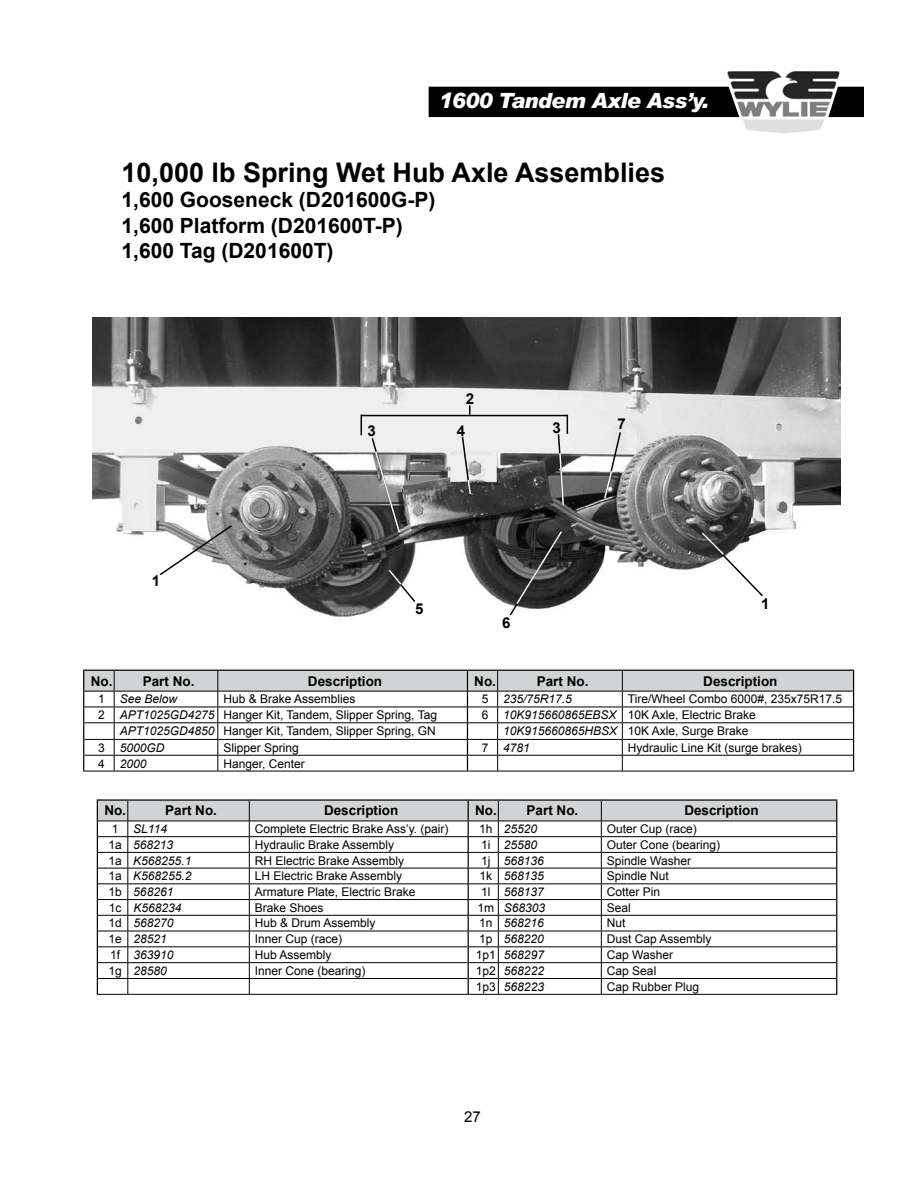
<style>
.page{position:relative;width:918px;height:1188px;background:#fff}
.page>*{position:absolute;margin:0;border:0;box-sizing:border-box;transform-origin:0 0}
.t1{font:700 27px "Arial";color:#000}
.t2{font:700 21px/25.2px "Arial";color:#000}
.t3{font:italic 900 21px "Arial";letter-spacing:-.03em;color:#fff}
.t4{font:700 15px "Arial";color:#000}
.t5{font:15px "Arial";color:#000}
.t6{font:700 13.5px "Arial";color:#000}
.t7{font:12px "Arial";color:#000}
.t8{font:italic 12px "Arial";color:#000}
.s1{font-style:normal}
.s2{font-style:italic}
</style>
<div class="page">
<div style="left:429px;top:87px;width:434px;height:29px;background:#000"></div>
<div style="left:429px;top:87px;width:435px;height:30px;border:2px solid #000"></div>
<img style="left:724px;top:71px;width:109px;height:63px">
<svg style="left:83px;top:670px;width:771px;height:101px"></svg>
<hr style="left:84px;top:691px;width:30px;height:1px;background:#000">
<hr style="left:114px;top:691px;width:104px;height:1px;background:#000">
<hr style="left:218px;top:691px;width:249px;height:1px;background:#000">
<hr style="left:467px;top:691px;width:31px;height:1px;background:#000">
<hr style="left:498px;top:691px;width:124px;height:1px;background:#000">
<hr style="left:622px;top:691px;width:231px;height:1px;background:#000">
<hr style="left:84px;top:707px;width:30px;height:1px;background:#000">
<hr style="left:114px;top:707px;width:104px;height:1px;background:#000">
<hr style="left:218px;top:707px;width:249px;height:1px;background:#000">
<hr style="left:467px;top:707px;width:31px;height:1px;background:#000">
<hr style="left:498px;top:707px;width:124px;height:1px;background:#000">
<hr style="left:622px;top:707px;width:231px;height:1px;background:#000">
<hr style="left:84px;top:722px;width:30px;height:1px;background:#000">
<hr style="left:114px;top:722px;width:104px;height:1px;background:#000">
<hr style="left:218px;top:722px;width:249px;height:1px;background:#000">
<hr style="left:467px;top:722px;width:31px;height:1px;background:#000">
<hr style="left:498px;top:722px;width:124px;height:1px;background:#000">
<hr style="left:622px;top:722px;width:231px;height:1px;background:#000">
<hr style="left:84px;top:739px;width:30px;height:1px;background:#000">
<hr style="left:114px;top:739px;width:104px;height:1px;background:#000">
<hr style="left:218px;top:739px;width:249px;height:1px;background:#000">
<hr style="left:467px;top:739px;width:31px;height:1px;background:#000">
<hr style="left:498px;top:739px;width:124px;height:1px;background:#000">
<hr style="left:622px;top:739px;width:231px;height:1px;background:#000">
<hr style="left:84px;top:755px;width:30px;height:1px;background:#000">
<hr style="left:114px;top:755px;width:104px;height:1px;background:#000">
<hr style="left:218px;top:755px;width:249px;height:1px;background:#000">
<hr style="left:467px;top:755px;width:31px;height:1px;background:#000">
<hr style="left:498px;top:755px;width:124px;height:1px;background:#000">
<hr style="left:622px;top:755px;width:231px;height:1px;background:#000">
<hr style="left:83px;top:771px;width:31px;height:1px;background:#000">
<hr style="left:114px;top:771px;width:104px;height:1px;background:#000">
<hr style="left:218px;top:771px;width:249px;height:1px;background:#000">
<hr style="left:467px;top:771px;width:31px;height:1px;background:#000">
<hr style="left:498px;top:771px;width:124px;height:1px;background:#000">
<hr style="left:622px;top:771px;width:232px;height:1px;background:#000">
<hr style="left:97px;top:799px;width:31px;height:2px;background:#000">
<hr style="left:128px;top:799px;width:121px;height:2px;background:#000">
<hr style="left:249px;top:799px;width:219px;height:2px;background:#000">
<hr style="left:468px;top:799px;width:30px;height:2px;background:#000">
<hr style="left:498px;top:799px;width:103px;height:2px;background:#000">
<hr style="left:601px;top:799px;width:236px;height:2px;background:#000">
<hr style="left:97px;top:994px;width:31px;height:1px;background:#000">
<hr style="left:128px;top:994px;width:121px;height:1px;background:#000">
<hr style="left:249px;top:994px;width:219px;height:1px;background:#000">
<svg style="left:97px;top:800px;width:740px;height:194px"></svg>
<hr style="left:498px;top:978px;width:103px;height:1px;background:#000">
<hr style="left:601px;top:978px;width:235px;height:1px;background:#000">
<hr style="left:468px;top:994px;width:30px;height:1px;background:#000">
<hr style="left:498px;top:994px;width:103px;height:1px;background:#000">
<hr style="left:601px;top:994px;width:236px;height:1px;background:#000">
<img style="left:92px;top:317px;width:749px;height:300px">
<hr style="left:361px;top:415px;width:206px;height:1px;background:#000">
<svg style="left:361px;top:416px;width:1px;height:19px"></svg>
<svg style="left:469px;top:405px;width:2px;height:10px"></svg>
<svg style="left:158px;top:524px;width:75px;height:53px"></svg>
<svg style="left:371px;top:436px;width:30px;height:100px"></svg>
<svg style="left:508px;top:530px;width:55px;height:87px"></svg>
<svg style="left:557px;top:415px;width:11px;height:93px"></svg>
<svg style="left:603px;top:431px;width:19px;height:69px"></svg>
<svg style="left:700px;top:531px;width:65px;height:67px"></svg>
<svg style="left:387px;top:568px;width:30px;height:36px"></svg>
<svg style="left:461px;top:435px;width:11px;height:62px"></svg>
<h2 class="t3" style="left:438px;top:87px;width:272px">1600 Tandem Axle Ass’y.</h2>
<h1 class="t1" style="left:122px;top:155px;width:545px">10,000 lb Spring Wet Hub Axle Assemblies</h1>
<h2 class="t2" style="left:122px;top:188px;width:315px">1,600 Gooseneck (D201600G-P)<br>1,600 Platform (D201600T-P)<br>1,600 Tag (D201600T)</h2>
<p class="t4" style="left:152px;top:571px;width:10px">1</p>
<p class="t4" style="left:367px;top:421px;width:10px">3</p>
<p class="t4" style="left:466px;top:389px;width:10px">2</p>
<p class="t4" style="left:457px;top:421px;width:10px">4</p>
<p class="t4" style="left:552px;top:418px;width:10px">3</p>
<p class="t4" style="left:618px;top:414px;width:10px">7</p>
<p class="t4" style="left:415px;top:599px;width:10px">5</p>
<p class="t4" style="left:502px;top:613px;width:10px">6</p>
<p class="t4" style="left:761px;top:593px;width:10px">1</p>
<p class="t6" style="left:91px;top:672px;width:105px">No. Part No.</p>
<p class="t6" style="left:308px;top:672px;width:76px">Description</p>
<p class="t6" style="left:474px;top:672px;width:23px">No.</p>
<p class="t6" style="left:537px;top:672px;width:53px">Part No.</p>
<p class="t6" style="left:703px;top:672px;width:76px">Description</p>
<p class="t8" style="left:98px;top:691px;width:80px"><span class="s1">1</span> See Below</p>
<p class="t7" style="left:223px;top:691px;width:134px">Hub &amp; Brake Assemblies</p>
<p class="t8" style="left:482px;top:691px;width:92px"><span class="s1">5</span> 235/75R17.5</p>
<p class="t7" style="left:628px;top:691px;width:216px">Tire/Wheel Combo 6000#, 235x75R17.5</p>
<p class="t7" style="left:98px;top:707px;width:340px">2 <span class="s2">APT1025GD4275</span> Hanger Kit, Tandem, Slipper Spring, Tag</p>
<p class="t7" style="left:482px;top:707px;width:276px">6 <span class="s2">10K915660865EBSX</span> 10K Axle, Electric Brake</p>
<p class="t7" style="left:120px;top:723px;width:318px"><span class="s2">APT1025GD4850</span> Hanger Kit, Tandem, Slipper Spring, GN</p>
<p class="t7" style="left:503px;top:723px;width:247px"><span class="s2">10K915660865HBSX</span> 10K Axle, Surge Brake</p>
<p class="t8" style="left:98px;top:740px;width:68px"><span class="s1">3</span> 5000GD</p>
<p class="t7" style="left:223px;top:740px;width:77px">Slipper Spring</p>
<p class="t8" style="left:482px;top:740px;width:50px"><span class="s1">7</span> 4781</p>
<p class="t7" style="left:628px;top:740px;width:176px">Hydraulic Line Kit (surge brakes)</p>
<p class="t8" style="left:98px;top:756px;width:50px"><span class="s1">4</span> 2000</p>
<p class="t7" style="left:223px;top:755px;width:83px">Hanger, Center</p>
<p class="t6" style="left:104px;top:802px;width:23px">No.</p>
<p class="t6" style="left:165px;top:802px;width:53px">Part No.</p>
<p class="t6" style="left:324px;top:802px;width:76px">Description</p>
<p class="t6" style="left:475px;top:802px;width:105px">No. Part No.</p>
<p class="t6" style="left:684px;top:802px;width:76px">Description</p>
<p class="t8" style="left:112px;top:821px;width:57px"><span class="s1">1</span> SL114</p>
<p class="t7" style="left:255px;top:821px;width:195px">Complete Electric Brake Ass’y. (pair)</p>
<p class="t8" style="left:479px;top:821px;width:59px"><span class="s1">1h</span> 25520</p>
<p class="t7" style="left:607px;top:821px;width:92px">Outer Cup (race)</p>
<p class="t8" style="left:109px;top:837px;width:66px"><span class="s1">1a</span> 568213</p>
<p class="t7" style="left:255px;top:837px;width:141px">Hydraulic Brake Assembly</p>
<p class="t8" style="left:481px;top:837px;width:57px"><span class="s1">1i</span> 25580</p>
<p class="t7" style="left:607px;top:837px;width:115px">Outer Cone (bearing)</p>
<p class="t8" style="left:109px;top:853px;width:84px"><span class="s1">1a</span> K568255.1</p>
<p class="t7" style="left:255px;top:853px;width:151px">RH Electric Brake Assembly</p>
<p class="t8" style="left:481px;top:853px;width:64px"><span class="s1">1j</span> 568136</p>
<p class="t7" style="left:607px;top:853px;width:86px">Spindle Washer</p>
<p class="t8" style="left:109px;top:868px;width:84px"><span class="s1">1a</span> K568255.2</p>
<p class="t7" style="left:255px;top:868px;width:149px">LH Electric Brake Assembly</p>
<p class="t8" style="left:480px;top:868px;width:66px"><span class="s1">1k</span> 568135</p>
<p class="t7" style="left:607px;top:868px;width:64px">Spindle Nut</p>
<p class="t8" style="left:109px;top:884px;width:66px"><span class="s1">1b</span> 568261</p>
<p class="t7" style="left:255px;top:884px;width:162px">Armature Plate, Electric Brake</p>
<p class="t8" style="left:481px;top:884px;width:64px"><span class="s1">1l</span> 568137</p>
<p class="t7" style="left:607px;top:884px;width:55px">Cotter Pin</p>
<p class="t8" style="left:109px;top:900px;width:74px"><span class="s1">1c</span> K568234</p>
<p class="t7" style="left:255px;top:900px;width:70px">Brake Shoes</p>
<p class="t8" style="left:478px;top:900px;width:69px"><span class="s1">1m</span> S68303</p>
<p class="t7" style="left:607px;top:900px;width:26px">Seal</p>
<p class="t8" style="left:109px;top:916px;width:66px"><span class="s1">1d</span> 568270</p>
<p class="t7" style="left:255px;top:915px;width:122px">Hub &amp; Drum Assembly</p>
<p class="t8" style="left:479px;top:916px;width:66px"><span class="s1">1n</span> 568216</p>
<p class="t7" style="left:607px;top:915px;width:20px">Nut</p>
<p class="t8" style="left:109px;top:931px;width:60px"><span class="s1">1e</span> 28521</p>
<p class="t7" style="left:255px;top:931px;width:89px">Inner Cup (race)</p>
<p class="t8" style="left:479px;top:931px;width:66px"><span class="s1">1p</span> 568220</p>
<p class="t7" style="left:607px;top:931px;width:106px">Dust Cap Assembly</p>
<p class="t8" style="left:110px;top:947px;width:65px"><span class="s1">1f</span> 363910</p>
<p class="t7" style="left:255px;top:947px;width:78px">Hub Assembly</p>
<p class="t8" style="left:476px;top:947px;width:70px"><span class="s1">1p1</span> 568297</p>
<p class="t7" style="left:607px;top:947px;width:68px">Cap Washer</p>
<p class="t8" style="left:109px;top:963px;width:60px"><span class="s1">1g</span> 28580</p>
<p class="t7" style="left:255px;top:963px;width:112px">Inner Cone (bearing)</p>
<p class="t8" style="left:476px;top:963px;width:70px"><span class="s1">1p2</span> 568222</p>
<p class="t7" style="left:607px;top:963px;width:51px">Cap Seal</p>
<p class="t8" style="left:476px;top:979px;width:70px"><span class="s1">1p3</span> 568223</p>
<p class="t7" style="left:607px;top:979px;width:94px">Cap Rubber Plug</p>
<p class="t5" style="left:464px;top:1106px;width:18px">27</p>
</div>
